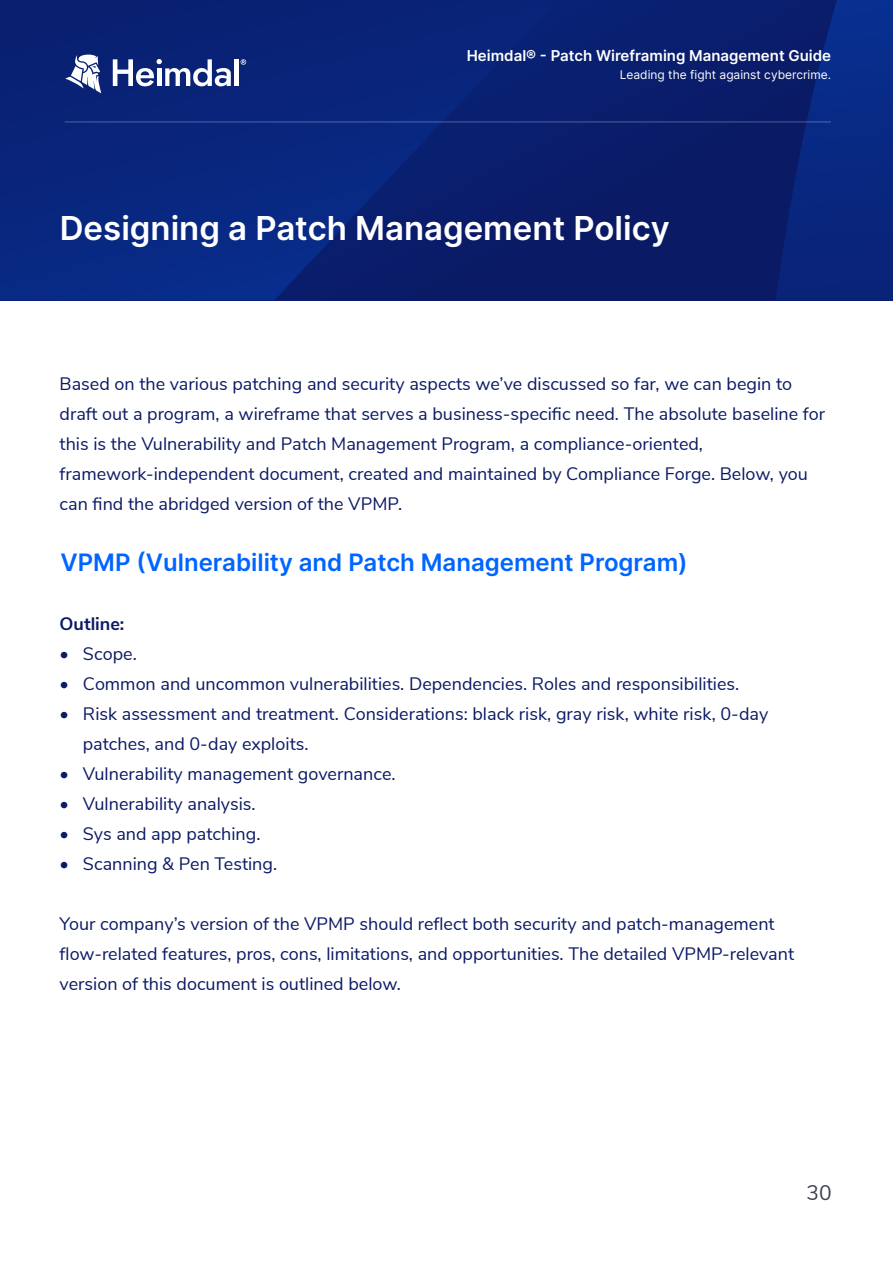
<style>
.page{position:relative;width:893px;height:1263px;background:#fff}
.page>*{position:absolute;margin:0;border:0;box-sizing:border-box;transform-origin:0 0}
.t1{font:600 33px "Inter";color:#fff}
.t2{font:600 24px "Inter";color:#0065ff}
.t3{font:21px "Nunito";color:#3d4253}
.t4{font:18px/30px "Nunito Sans";color:#0b1a65}
.t5{font:700 18px "Nunito Sans";color:#0b1a65}
.t6{font:600 15px "Inter";color:#fff}
.t7{font:12px "Inter";color:#fff}
</style>
<div class="page">
<div style="left:0;top:0;width:893px;height:300px;background:#0a1b67"></div>
<svg style="left:776px;top:0;width:117px;height:300px"></svg>
<svg style="left:0;top:0;width:558px;height:300px"></svg>
<hr style="left:65px;top:121px;width:766px;height:2px;background:#fff">
<svg style="left:65px;top:55px;width:36px;height:38px"></svg>
<hr style="left:235px;top:59px;width:4px;height:27px;background:#fff">
<svg style="left:113px;top:59px;width:118px;height:27px"></svg>
<svg style="left:241px;top:59px;width:5px;height:6px"></svg>
<p class="t6" style="left:467px;top:45px;width:366px">Heimdal® - Patch Wireframing Management Guide</p>
<p class="t7" style="left:620px;top:66px;width:213px">Leading the fight against cybercrime.</p>
<h1 class="t1" style="left:60px;top:204px;width:611px">Designing a Patch Management Policy</h1>
<p class="t4" style="left:60px;top:368px;width:767px">Based on the various patching and security aspects we’ve discussed so far, we can begin to draft out a program, a wireframe that serves a business-specific need. The absolute baseline for this is the Vulnerability and Patch Management Program, a compliance-oriented, framework-independent document, created and maintained by Compliance Forge. Below, you can find the abridged version of the VPMP.</p>
<h2 class="t2" style="left:60px;top:544px;width:629px">VPMP (Vulnerability and Patch Management Program)</h2>
<p class="t5" style="left:60px;top:610px;width:66px">Outline:</p>
<p class="t4" style="left:60px;top:637px;width:79px">• Scope.</p>
<p class="t4" style="left:60px;top:667px;width:681px">• Common and uncommon vulnerabilities. Dependencies. Roles and responsibilities.</p>
<p class="t4" style="left:83px;top:697px;width:687px;text-indent:-23px">• Risk assessment and treatment. Considerations: black risk, gray risk, white risk, 0-day patches, and 0-day exploits.</p>
<p class="t4" style="left:60px;top:757px;width:337px">• Vulnerability management governance.</p>
<p class="t4" style="left:60px;top:787px;width:197px">• Vulnerability analysis.</p>
<p class="t4" style="left:60px;top:817px;width:202px">• Sys and app patching.</p>
<p class="t4" style="left:60px;top:847px;width:219px">• Scanning &amp; Pen Testing.</p>
<p class="t4" style="left:60px;top:908px;width:736px">Your company’s version of the VPMP should reflect both security and patch-management flow-related features, pros, cons, limitations, and opportunities. The detailed VPMP-relevant version of this document is outlined below.</p>
<p class="t3" style="left:807px;top:1177px;width:27px">30</p>
</div>
